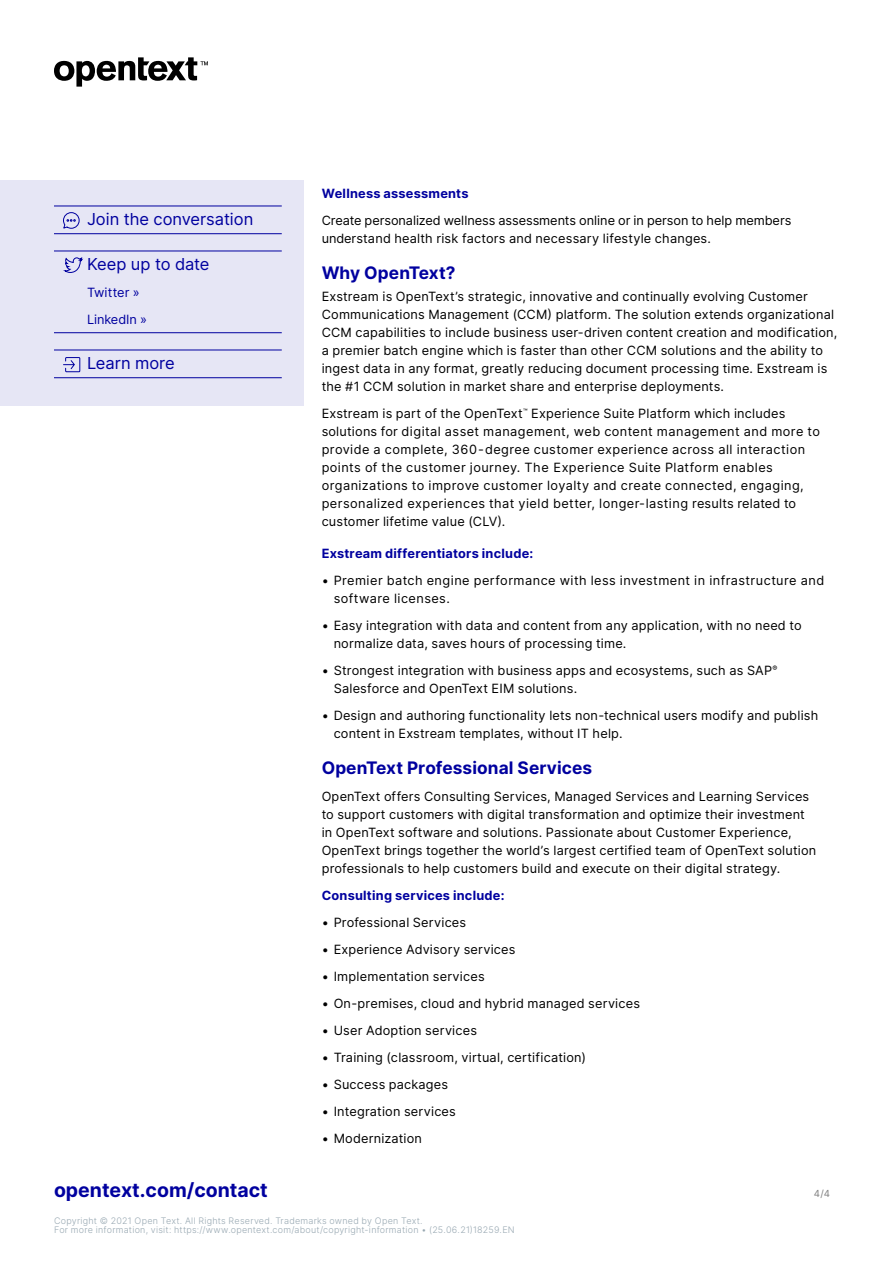
<style>
.page{position:relative;width:893px;height:1263px;background:#fff}
.page>*{position:absolute;margin:0;border:0;box-sizing:border-box;transform-origin:0 0}
.t1{font:700 19.5px "Inter";color:#00009f}
.t2{font:700 17.25px "Inter";letter-spacing:.005em;color:#00009f}
.Links_-_last_page{font:16.5px "Inter";letter-spacing:-.005em;color:#00009f}
.Body{font:12.75px/18px "Inter";letter-spacing:.015em;color:#000}
.Body-2{font:12.75px/18px "Inter";letter-spacing:.035em;color:#000}
.H4__USE_AFTER_H3{font:700 12.75px "Inter";letter-spacing:.02em;color:#00009f}
.Links_-_last_page-2{font:12.75px/27px "Inter";letter-spacing:-.005em;color:#00009f}
.t3{font:9.75px "Inter";color:#808080}
.t4{font:300 9px/9px "Inter";letter-spacing:.025em;color:#98a8b2}
</style>
<div class="page">
<svg style="left:54px;top:57px;width:154px;height:30px"></svg>
<div style="left:0;top:180px;width:304px;height:225px;background:#e6e6f5"></div>
<hr style="left:54px;top:206px;width:228px;height:1px;background:#00009f">
<hr style="left:54px;top:233px;width:228px;height:1px;background:#00009f">
<hr style="left:54px;top:251px;width:228px;height:1px;background:#00009f">
<hr style="left:54px;top:332px;width:228px;height:1px;background:#00009f">
<hr style="left:54px;top:350px;width:228px;height:1px;background:#00009f">
<hr style="left:54px;top:377px;width:228px;height:1px;background:#00009f">
<svg style="left:63px;top:212px;width:17px;height:17px"></svg>
<svg style="left:63px;top:257px;width:21px;height:16px"></svg>
<svg style="left:63px;top:357px;width:18px;height:16px"></svg>
<p class="Links_-_last_page" style="left:87px;top:207px;width:168px">Join the conversation</p>
<p class="Links_-_last_page" style="left:87px;top:252px;width:124px">Keep up to date</p>
<p class="Links_-_last_page-2" style="left:87px;top:279px;width:61px">Twitter »<br>LinkedIn »</p>
<p class="Links_-_last_page" style="left:87px;top:351px;width:89px">Learn more</p>
<h1 class="t1" style="left:54px;top:1176px;width:215px">opentext.com/contact</h1>
<h4 class="H4__USE_AFTER_H3" style="left:322px;top:184px;width:148px">Wellness assessments</h4>
<p class="Body" style="left:322px;top:211px;width:471px">Create personalized wellness assessments online or in person to help members understand health risk factors and necessary lifestyle changes.</p>
<h3 class="t2" style="left:322px;top:260px;width:135px">Why OpenText?</h3>
<p class="Body" style="left:322px;top:287px;width:517px">Exstream is OpenText’s strategic, innovative and continually evolving Customer Communications Management (CCM) platform. The solution extends organizational CCM capabilities to include business user-driven content creation and modification, a premier batch engine which is faster than other CCM solutions and the ability to ingest data in any format, greatly reducing document processing time. Exstream is the #1 CCM solution in market share and enterprise deployments.</p>
<p class="Body-2" style="left:322px;top:404px;width:500px">Exstream is part of the OpenText<sup>™</sup> Experience Suite Platform which includes solutions for digital asset management, web content management and more to provide a complete, 360-degree customer experience across all interaction points of the customer journey. The Experience Suite Platform enables organizations to improve customer loyalty and create connected, engaging, personalized experiences that yield better, longer-lasting results related to customer lifetime value (CLV).</p>
<h4 class="H4__USE_AFTER_H3" style="left:322px;top:544px;width:213px">Exstream differentiators include:</h4>
<p class="Body-2" style="left:334px;top:571px;width:492px;text-indent:-12px">• Premier batch engine performance with less investment in infrastructure and software licenses.</p>
<p class="Body" style="left:334px;top:616px;width:469px;text-indent:-12px">• Easy integration with data and content from any application, with no need to normalize data, saves hours of processing time.</p>
<p class="Body" style="left:334px;top:661px;width:445px;text-indent:-12px">• Strongest integration with business apps and ecosystems, such as SAP<sup>®<br></sup>Salesforce and OpenText EIM solutions.</p>
<p class="Body" style="left:334px;top:706px;width:486px;text-indent:-12px">• Design and authoring functionality lets non-technical users modify and publish content in Exstream templates, without IT help.</p>
<h3 class="t2" style="left:322px;top:755px;width:272px">OpenText Professional Services</h3>
<p class="Body" style="left:322px;top:787px;width:496px">OpenText offers Consulting Services, Managed Services and Learning Services to support customers with digital transformation and optimize their investment in OpenText software and solutions. Passionate about Customer Experience, OpenText brings together the world’s largest certified team of OpenText solution professionals to help customers build and execute on their digital strategy.</p>
<h4 class="H4__USE_AFTER_H3" style="left:322px;top:886px;width:184px">Consulting services include:</h4>
<p class="Body" style="left:322px;top:913px;width:146px">• Professional Services</p>
<p class="Body" style="left:322px;top:940px;width:195px">• Experience Advisory services</p>
<p class="Body" style="left:322px;top:967px;width:164px">• Implementation services</p>
<p class="Body" style="left:322px;top:994px;width:320px">• On-premises, cloud and hybrid managed services</p>
<p class="Body" style="left:322px;top:1021px;width:157px">• User Adoption services</p>
<p class="Body" style="left:322px;top:1048px;width:266px">• Training (classroom, virtual, certification)</p>
<p class="Body" style="left:322px;top:1075px;width:128px">• Success packages</p>
<p class="Body" style="left:322px;top:1102px;width:136px">• Integration services</p>
<p class="Body" style="left:322px;top:1129px;width:102px">• Modernization</p>
<p class="t3" style="left:814px;top:1186px;width:18px">4/4</p>
<p class="t4" style="left:54px;top:1216px;width:462px">Copyright © 2021 Open Text. All Rights Reserved. Trademarks owned by Open Text.<br>For more information, visit: https://www.opentext.com/about/copyright-information • (25.06.21)18259.EN</p>
</div>
